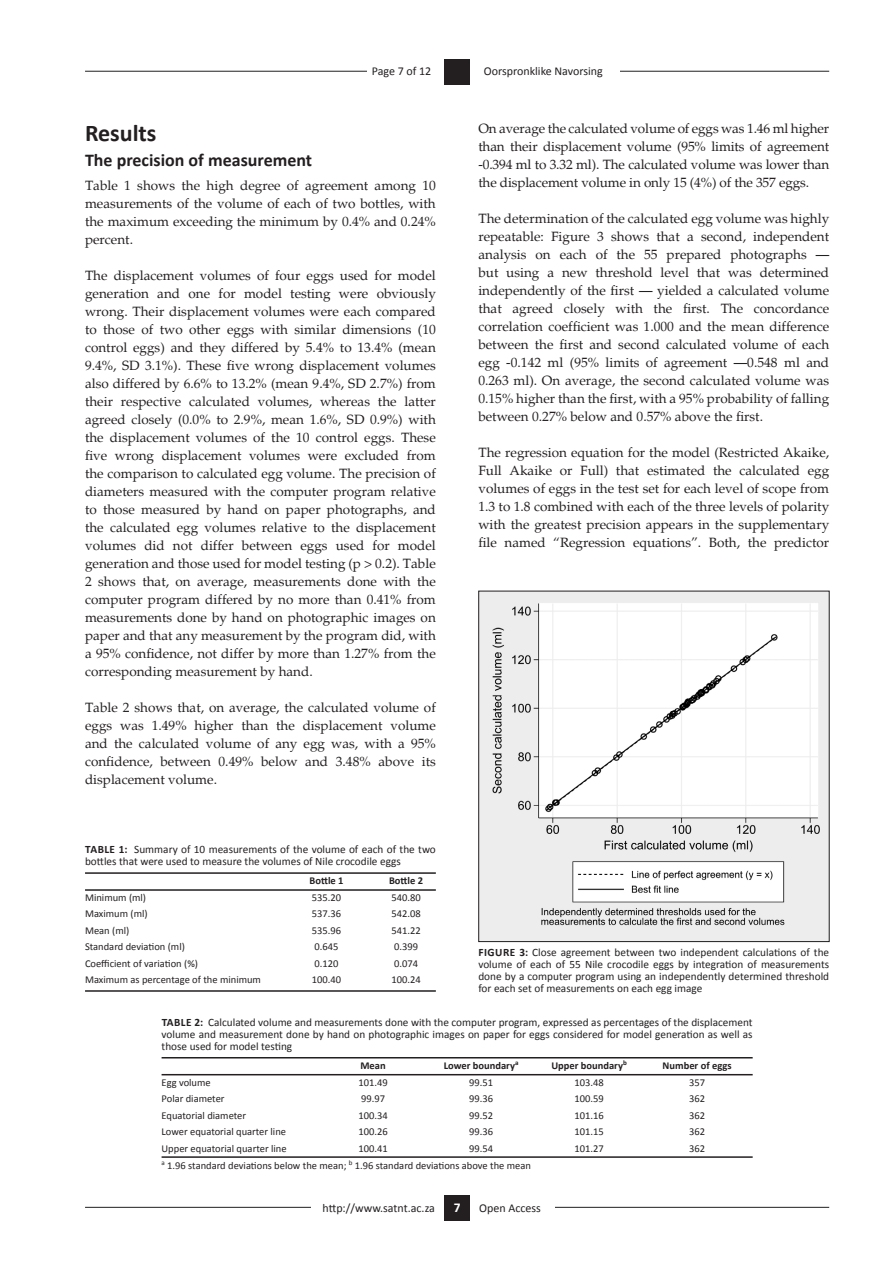
<style>
.page{position:relative;width:893px;height:1263px;background:#fff}
.page>*{position:absolute;margin:0;border:0;box-sizing:border-box;transform-origin:0 0}
.t1{font:700 24px "Calibri";color:#231f20}
.t2{font:700 18px "Calibri";color:#231f20}
.t3{font:13.5px/18px "Palatino";color:#231f20;text-align:justify}
.t4{font:700 13.5px "Calibri";color:#fff}
.t5{font:12px "Calibri";color:#231f20}
.t6{font:11.25px/12px "Calibri";color:#231f20;text-align:justify}
.t7{font:10.5px "Calibri";color:#231f20}
.t8{font:700 10.5px "Calibri";color:#231f20}
.s1{font-weight:700}
</style>
<div class="page">
<hr style="left:85px;top:1207px;width:744px;height:1px;background:#231f20">
<div style="left:311px;top:1195px;width:244px;height:30px;background:#fff"></div>
<div style="left:444px;top:1195px;width:26px;height:25px;background:#231f20"></div>
<hr style="left:85px;top:71px;width:744px;height:1px;background:#231f20">
<div style="left:367px;top:59px;width:252px;height:28px;background:#fff"></div>
<div style="left:444px;top:59px;width:26px;height:25px;background:#231f20"></div>
<img style="left:480px;top:593px;width:348px;height:347px">
<div style="left:478px;top:591px;width:352px;height:351px;border:1px solid #231f20"></div>
<hr style="left:85px;top:889px;width:351px;height:2px;background:#231f20">
<hr style="left:85px;top:872px;width:351px;height:2px;background:#231f20">
<hr style="left:85px;top:990px;width:351px;height:2px;background:#231f20">
<hr style="left:162px;top:1074px;width:591px;height:1px;background:#231f20">
<hr style="left:162px;top:1057px;width:591px;height:1px;background:#231f20">
<hr style="left:162px;top:1156px;width:591px;height:2px;background:#231f20">
<p class="t5" style="left:372px;top:63px;width:61px">Page 7 of 12</p>
<p class="t5" style="left:484px;top:63px;width:120px">Oorspronklike Navorsing</p>
<h1 class="t1" style="left:85px;top:118px;width:73px">Results</h1>
<h2 class="t2" style="left:85px;top:148px;width:229px">The precision of measurement</h2>
<p class="t3" style="left:85px;top:177px;width:352px">Table 1 shows the high degree of agreement among 10 measurements of the volume of each of two bottles, with the maximum exceeding the minimum by 0.4% and 0.24% percent.</p>
<p class="t3" style="left:85px;top:267px;width:352px">The displacement volumes of four eggs used for model generation and one for model testing were obviously wrong. Their displacement volumes were each compared to those of two other eggs with similar dimensions (10 control eggs) and they differed by 5.4% to 13.4% (mean 9.4%, SD 3.1%). These five wrong displacement volumes also differed by 6.6% to 13.2% (mean 9.4%, SD 2.7%) from their respective calculated volumes, whereas the latter agreed closely (0.0% to 2.9%, mean 1.6%, SD 0.9%) with the displacement volumes of the 10 control eggs. These five wrong displacement volumes were excluded from the comparison to calculated egg volume. The precision of diameters measured with the computer program relative to those measured by hand on paper photographs, and the calculated egg volumes relative to the displacement volumes did not differ between eggs used for model generation and those used for model testing (p &gt; 0.2). Table 2 shows that, on average, measurements done with the computer program differed by no more than 0.41% from measurements done by hand on photographic images on paper and that any measurement by the program did, with a 95% confidence, not differ by more than 1.27% from the corresponding measurement by hand.</p>
<p class="t3" style="left:85px;top:699px;width:352px">Table 2 shows that, on average, the calculated volume of eggs was 1.49% higher than the displacement volume and the calculated volume of any egg was, with a 95% confidence, between 0.49% below and 3.48% above its displacement volume.</p>
<p class="t3" style="left:478px;top:120px;width:352px">On average the calculated volume of eggs was 1.46 ml higher than their displacement volume (95% limits of agreement -0.394 ml to 3.32 ml). The calculated volume was lower than the displacement volume in only 15 (4%) of the 357 eggs.</p>
<p class="t3" style="left:478px;top:210px;width:352px">The determination of the calculated egg volume was highly repeatable: Figure 3 shows that a second, independent analysis on each of the 55 prepared photographs — but using a new threshold level that was determined independently of the first — yielded a calculated volume that agreed closely with the first. The concordance correlation coefficient was 1.000 and the mean difference between the first and second calculated volume of each egg -0.142 ml (95% limits of agreement —0.548 ml and 0.263 ml). On average, the second calculated volume was 0.15% higher than the first, with a 95% probability of falling between 0.27% below and 0.57% above the first.</p>
<p class="t3" style="left:478px;top:444px;width:352px">The regression equation for the model (Restricted Akaike, Full Akaike or Full) that estimated the calculated egg volumes of eggs in the test set for each level of scope from 1.3 to 1.8 combined with each of the three levels of polarity with the greatest precision appears in the supplementary file named “Regression equations”. Both, the predictor</p>
<p class="t6" style="left:85px;top:843px;width:352px"><span class="s1">Table 1:</span> Summary of 10 measurements of the volume of each of the two bottles that were used to measure the volumes of Nile crocodile eggs</p>
<p class="t8" style="left:310px;top:874px;width:35px">Bottle 1</p>
<p class="t8" style="left:389px;top:874px;width:35px">Bottle 2</p>
<p class="t7" style="left:85px;top:891px;width:63px">Minimum (ml)</p>
<p class="t7" style="left:312px;top:891px;width:31px">535.20</p>
<p class="t7" style="left:391px;top:891px;width:31px">540.80</p>
<p class="t7" style="left:85px;top:907px;width:64px">Maximum (ml)</p>
<p class="t7" style="left:312px;top:907px;width:31px">537.36</p>
<p class="t7" style="left:391px;top:907px;width:31px">542.08</p>
<p class="t7" style="left:85px;top:924px;width:46px">Mean (ml)</p>
<p class="t7" style="left:312px;top:924px;width:31px">535.96</p>
<p class="t7" style="left:391px;top:924px;width:31px">541.22</p>
<p class="t7" style="left:85px;top:940px;width:101px">Standard deviation (ml)</p>
<p class="t7" style="left:315px;top:940px;width:25px">0.645</p>
<p class="t7" style="left:394px;top:940px;width:25px">0.399</p>
<p class="t7" style="left:85px;top:957px;width:115px">Coefficient of variation (%)</p>
<p class="t7" style="left:315px;top:957px;width:25px">0.120</p>
<p class="t7" style="left:394px;top:957px;width:25px">0.074</p>
<p class="t7" style="left:85px;top:973px;width:177px">Maximum as percentage of the minimum</p>
<p class="t7" style="left:312px;top:973px;width:31px">100.40</p>
<p class="t7" style="left:391px;top:973px;width:31px">100.24</p>
<p class="t6" style="left:162px;top:1016px;width:593px"><span class="s1">Table 2:</span> Calculated volume and measurements done with the computer program, expressed as percentages of the displacement volume and measurement done by hand on photographic images on paper for eggs considered for model generation as well as those used for model testing</p>
<p class="t8" style="left:360px;top:1059px;width:27px">Mean</p>
<p class="t8" style="left:444px;top:1059px;width:96px">Lower boundary<sup>a</sup> U</p>
<p class="t8" style="left:558px;top:1059px;width:70px">pper boundary<sup>b</sup></p>
<p class="t8" style="left:663px;top:1059px;width:70px">Number of eggs</p>
<p class="t7" style="left:162px;top:1076px;width:51px">Egg volume</p>
<p class="t7" style="left:358px;top:1076px;width:31px">101.49</p>
<p class="t7" style="left:469px;top:1076px;width:25px">99.51</p>
<p class="t7" style="left:574px;top:1076px;width:31px">103.48</p>
<p class="t7" style="left:689px;top:1076px;width:17px">357</p>
<p class="t7" style="left:162px;top:1092px;width:65px">Polar diameter</p>
<p class="t7" style="left:361px;top:1092px;width:25px">99.97</p>
<p class="t7" style="left:469px;top:1092px;width:25px">99.36</p>
<p class="t7" style="left:574px;top:1092px;width:31px">100.59</p>
<p class="t7" style="left:689px;top:1092px;width:17px">362</p>
<p class="t7" style="left:162px;top:1109px;width:86px">Equatorial diameter</p>
<p class="t7" style="left:358px;top:1109px;width:31px">100.34</p>
<p class="t7" style="left:469px;top:1109px;width:25px">99.52</p>
<p class="t7" style="left:574px;top:1109px;width:31px">101.16</p>
<p class="t7" style="left:689px;top:1109px;width:17px">362</p>
<p class="t7" style="left:162px;top:1125px;width:126px">Lower equatorial quarter line</p>
<p class="t7" style="left:358px;top:1125px;width:31px">100.26</p>
<p class="t7" style="left:469px;top:1125px;width:25px">99.36</p>
<p class="t7" style="left:574px;top:1125px;width:31px">101.15</p>
<p class="t7" style="left:689px;top:1125px;width:17px">362</p>
<p class="t7" style="left:162px;top:1142px;width:127px">Upper equatorial quarter line</p>
<p class="t7" style="left:358px;top:1142px;width:31px">100.41</p>
<p class="t7" style="left:469px;top:1142px;width:25px">99.54</p>
<p class="t7" style="left:574px;top:1142px;width:31px">101.27</p>
<p class="t7" style="left:689px;top:1142px;width:17px">362</p>
<p class="t7" style="left:162px;top:1159px;width:371px"><sup>a</sup> 1.96 standard deviations below the mean; <sup>b</sup> 1.96 standard deviations above the mean</p>
<p class="t6" style="left:478px;top:946px;width:352px"><span class="s1">Figure 3:</span> Close agreement between two independent calculations of the volume of each of 55 Nile crocodile eggs by integration of measurements done by a computer program using an independently determined threshold for each set of measurements on each egg image</p>
<p class="t5" style="left:323px;top:1200px;width:114px">http://www.satnt.ac.za</p>
<p class="t4" style="left:454px;top:1199px;width:8px">7</p>
<p class="t5" style="left:479px;top:1200px;width:63px">Open Access</p>
</div>
